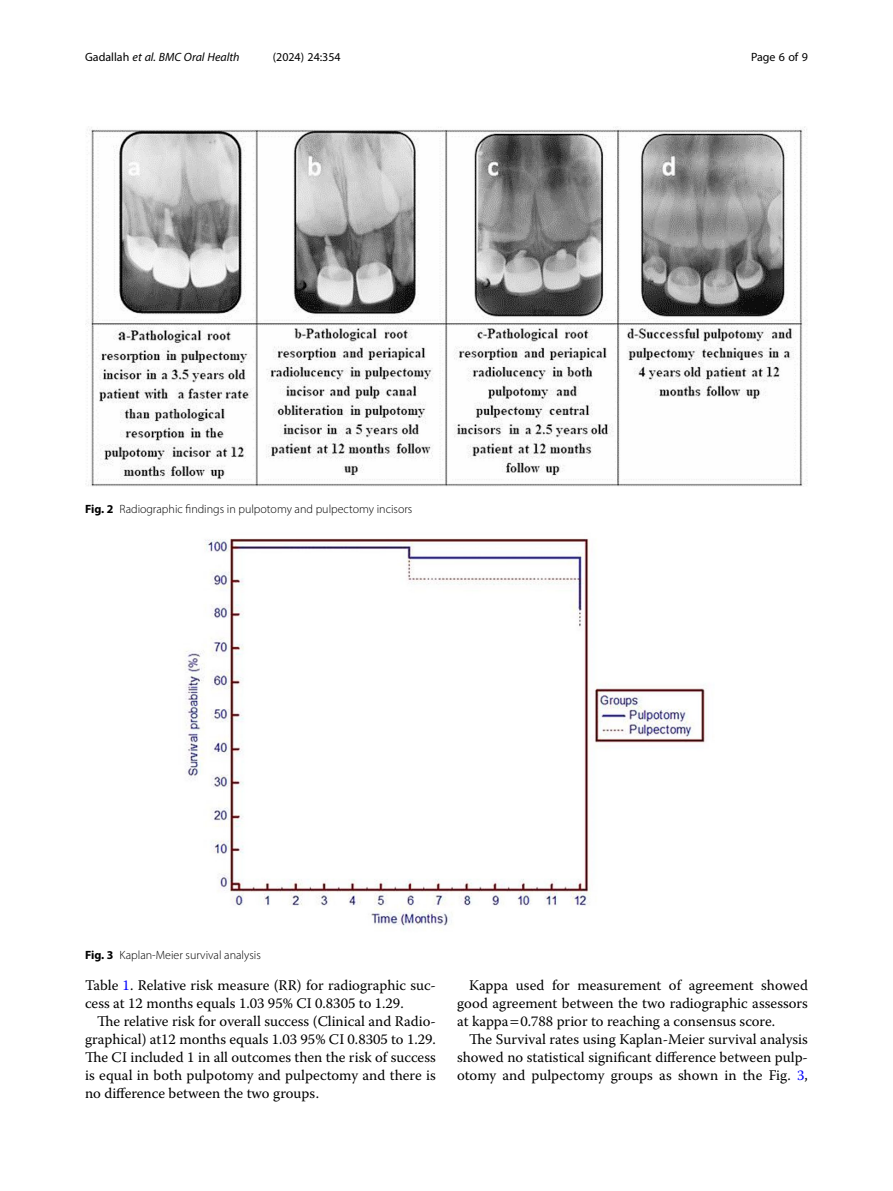
<style>
.page{position:relative;width:893px;height:1191px;background:#fff}
.page>*{position:absolute;margin:0;border:0;box-sizing:border-box;transform-origin:0 0}
.Body_Text_Indent{font:14.7px/18px "Warnock Pro";color:#000;text-align:justify}
.Figure_Caption{font:300 12px "Myriad Pro";color:#000}
.t1{font:italic 12px "Myriad Pro";color:#000}
.t2{font:12px "Myriad Pro";color:#000}
.s1{font-style:normal}
.s2{font-weight:700}
.s3{color:#00f}
</style>
<div class="page">
<img style="left:184px;top:538px;width:523px;height:388px">
<img style="left:85px;top:126px;width:723px;height:360px">
<p class="t1" style="left:85px;top:50px;width:156px"><span class="s1">Gadallah</span> et al. BMC Oral Health</p>
<p class="t2" style="left:273px;top:50px;width:70px">(2024) 24:354</p>
<p class="t2" style="left:751px;top:50px;width:58px">Page 6 of 9</p>
<p class="Figure_Caption" style="left:85px;top:502px;width:329px"><span class="s2">Fig. 2</span> Radiographic findings in pulpotomy and pulpectomy incisors</p>
<p class="Figure_Caption" style="left:85px;top:948px;width:177px"><span class="s2">Fig. 3</span> Kaplan-Meier survival analysis</p>
<p class="Body_Text_Indent" style="left:85px;top:976px;width:352px">Table <span class="s3">1</span>. Relative risk measure (RR) for radiographic suc&shy;cess at 12 months equals 1.03 95% CI 0.8305 to 1.29.</p>
<p class="Body_Text_Indent" style="left:85px;top:1012px;width:352px;text-indent:12px">The relative risk for overall success (Clinical and Radio&shy;graphical) at12 months equals 1.03 95% CI 0.8305 to 1.29.<br>The CI included 1 in all outcomes then the risk of success is equal in both pulpotomy and pulpectomy and there is no difference between the two groups.</p>
<p class="Body_Text_Indent" style="left:457px;top:976px;width:352px;text-indent:12px">Kappa used for measurement of agreement showed good agreement between the two radiographic assessors at kappa 0.788 prior to reaching a consensus score.</p>
<p class="Body_Text_Indent" style="left:457px;top:1030px;width:352px;text-indent:12px">The Survival rates using Kaplan-Meier survival analysis showed no statistical significant difference between pulp&shy;otomy and pulpectomy groups as shown in the Fig. <span class="s3">3</span>,</p>
</div>
